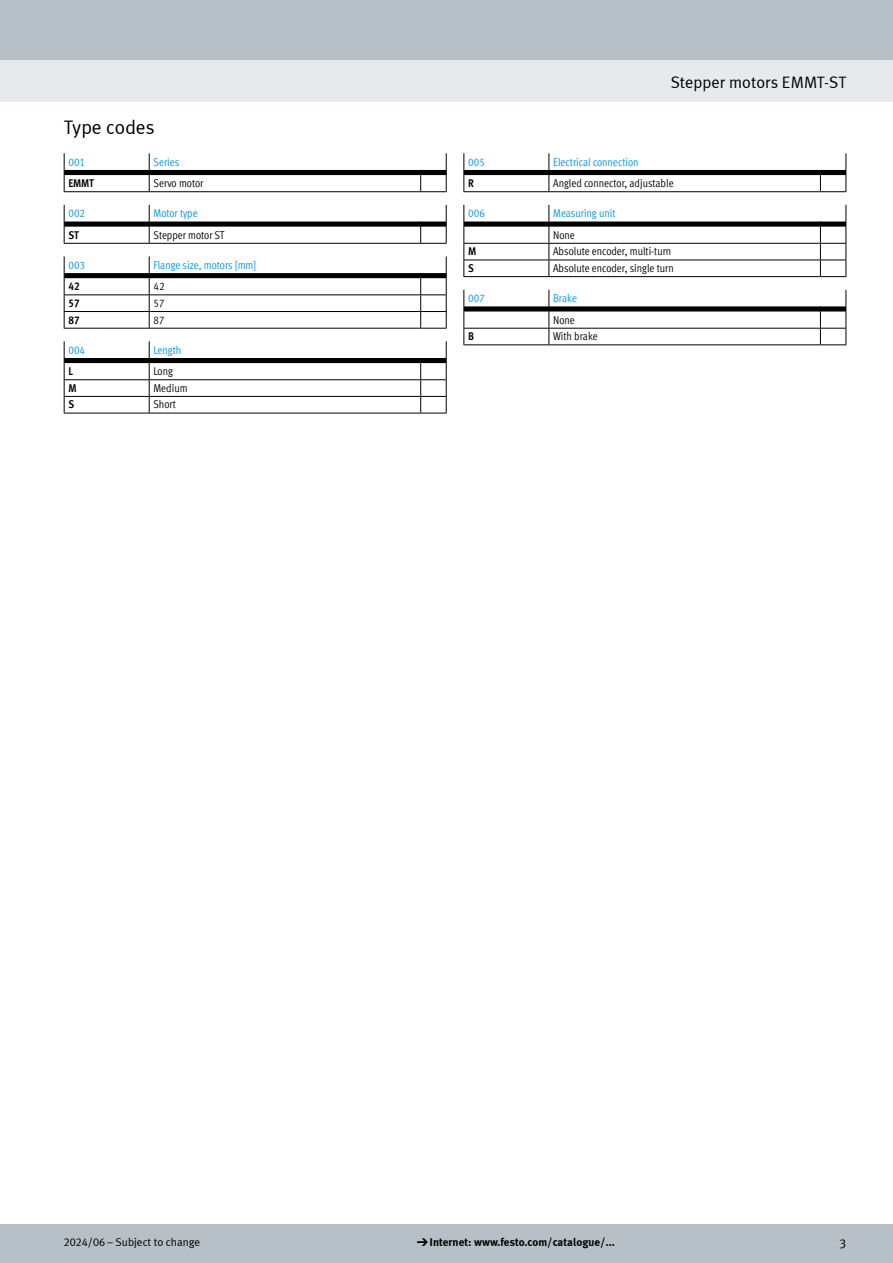
<style>
.page{position:relative;width:893px;height:1263px;background:#fff}
.page>*{position:absolute;margin:0;border:0;box-sizing:border-box;transform-origin:0 0}
.t1{font:19.5px "Meta Plus LF";color:#000}
.t2{font:16.5px "Meta Plus LF";color:#000}
.t3{font:12.75px "Meta Plus LF";color:#000}
.t4{font:condensed 11.25px "Festo";color:#000}
.t5{font:condensed 11.25px "Festo";color:#0095db}
.t6{font:700 11.25px "Meta Plus LF";color:#000}
.t7{font:11.25px "Meta Plus LF";color:#000}
.t8{font:700 condensed 11.25px "Festo";letter-spacing:-.01em;color:#000}
.s1{font-family:"Meto Pict 182";font-weight:400}
</style>
<div class="page">
<div style="left:0;top:1225px;width:893px;height:38px;background:#b6c0c6"></div>
<div style="left:0;top:60px;width:893px;height:42px;background:#e7eaec"></div>
<div style="left:0;top:0;width:893px;height:60px;background:#b6c0c6"></div>
<svg style="left:64px;top:153px;width:383px;height:39px"></svg>
<svg style="left:64px;top:205px;width:383px;height:39px"></svg>
<svg style="left:64px;top:256px;width:383px;height:73px"></svg>
<svg style="left:64px;top:341px;width:383px;height:73px"></svg>
<svg style="left:463px;top:153px;width:384px;height:39px"></svg>
<svg style="left:463px;top:205px;width:384px;height:72px"></svg>
<svg style="left:463px;top:290px;width:384px;height:55px"></svg>
<h1 class="t1" style="left:64px;top:116px;width:92px">Type codes</h1>
<p class="t5" style="left:68px;top:154px;width:18px">001</p>
<p class="t5" style="left:153px;top:154px;width:27px">Series</p>
<p class="t8" style="left:68px;top:174px;width:27px">EMMT</p>
<p class="t4" style="left:153px;top:175px;width:51px">Servo motor</p>
<p class="t5" style="left:68px;top:205px;width:18px">002</p>
<p class="t5" style="left:153px;top:205px;width:46px">Motor type</p>
<p class="t8" style="left:68px;top:226px;width:12px">ST</p>
<p class="t4" style="left:153px;top:227px;width:72px">Stepper motor ST</p>
<p class="t5" style="left:68px;top:257px;width:18px">003</p>
<p class="t5" style="left:153px;top:257px;width:104px">Flange size, motors [mm]</p>
<p class="t8" style="left:68px;top:278px;width:13px">42</p>
<p class="t4" style="left:153px;top:278px;width:13px">42</p>
<p class="t8" style="left:68px;top:294px;width:13px">57</p>
<p class="t4" style="left:153px;top:295px;width:13px">57</p>
<p class="t8" style="left:68px;top:311px;width:13px">87</p>
<p class="t4" style="left:153px;top:311px;width:13px">87</p>
<p class="t5" style="left:68px;top:342px;width:18px">004</p>
<p class="t5" style="left:153px;top:342px;width:29px">Length</p>
<p class="t8" style="left:68px;top:362px;width:6px">L</p>
<p class="t4" style="left:153px;top:363px;width:21px">Long</p>
<p class="t8" style="left:68px;top:379px;width:10px">M</p>
<p class="t4" style="left:153px;top:380px;width:36px">Medium</p>
<p class="t8" style="left:68px;top:396px;width:7px">S</p>
<p class="t4" style="left:153px;top:396px;width:24px">Short</p>
<h2 class="t2" style="left:671px;top:73px;width:177px">Stepper motors EMMT-ST</h2>
<p class="t5" style="left:468px;top:154px;width:18px">005</p>
<p class="t5" style="left:553px;top:154px;width:87px">Electrical connection</p>
<p class="t8" style="left:468px;top:174px;width:7px">R</p>
<p class="t4" style="left:553px;top:175px;width:122px">Angled connector, adjustable</p>
<p class="t5" style="left:468px;top:205px;width:18px">006</p>
<p class="t5" style="left:553px;top:205px;width:64px">Measuring unit</p>
<p class="t4" style="left:553px;top:227px;width:23px">None</p>
<p class="t8" style="left:468px;top:243px;width:10px">M</p>
<p class="t4" style="left:553px;top:243px;width:120px">Absolute encoder, multi-turn</p>
<p class="t8" style="left:468px;top:259px;width:7px">S</p>
<p class="t4" style="left:553px;top:260px;width:122px">Absolute encoder, single turn</p>
<p class="t5" style="left:468px;top:290px;width:18px">007</p>
<p class="t5" style="left:553px;top:290px;width:25px">Brake</p>
<p class="t4" style="left:553px;top:311px;width:23px">None</p>
<p class="t8" style="left:468px;top:328px;width:7px">B</p>
<p class="t4" style="left:553px;top:328px;width:46px">With brake</p>
<p class="t7" style="left:64px;top:1236px;width:138px">2024/06 – Subject to change</p>
<p class="t6" style="left:417px;top:1235px;width:199px"><span class="s1">d</span>Internet: www.festo.com/catalogue/...</p>
<p class="t3" style="left:839px;top:1235px;width:8px">3</p>
</div>
